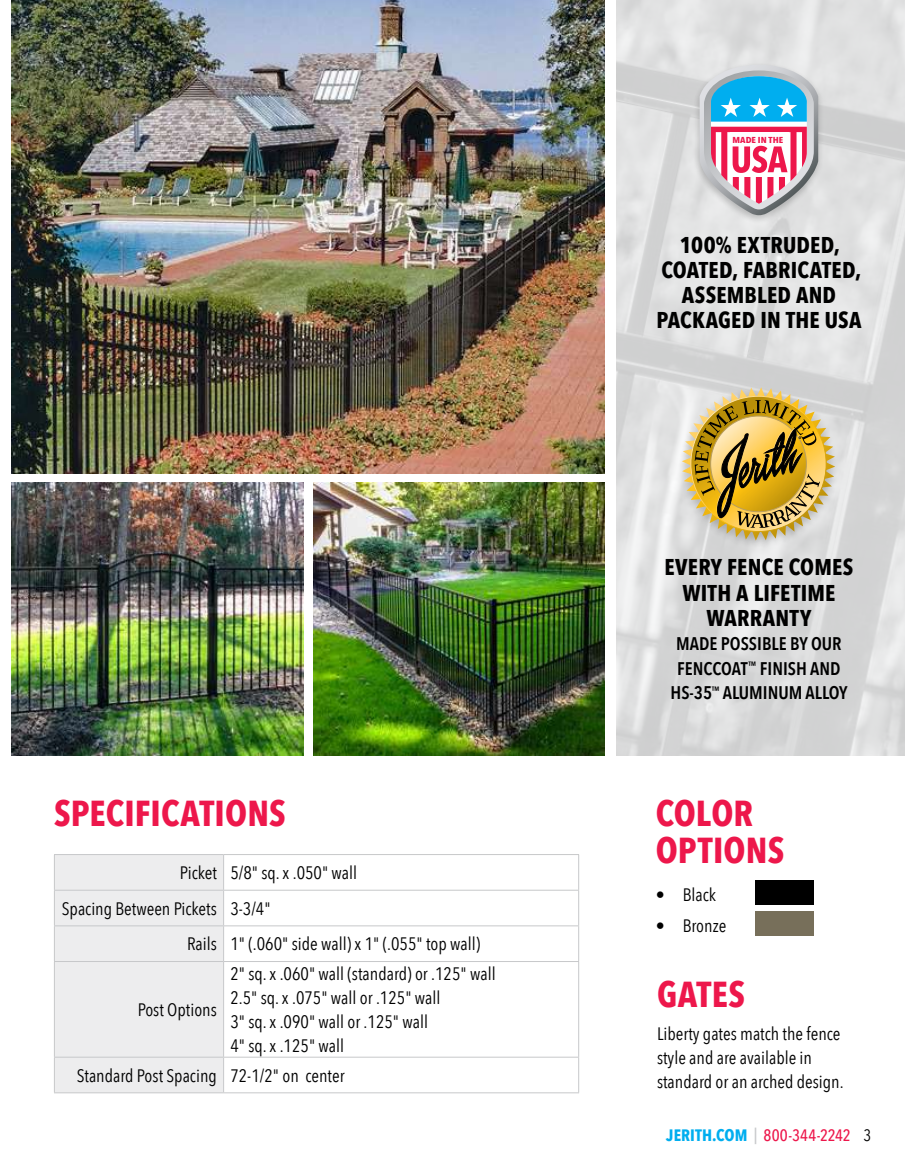
<style>
.page{position:relative;width:905px;height:1175px;background:#fff}
.page>*{position:absolute;margin:0;border:0;box-sizing:border-box;transform-origin:0 0}
.t1{font:700 36px/37.5px "Avenir Next Condensed";letter-spacing:.005em;color:#ed174b}
.t2{font:700 22.8px/25.3px "Avenir Next Condensed";letter-spacing:.01em;color:#000;text-align:center}
.t3{font:600 18.3px/24.3px "Avenir Next Condensed";color:#000;text-align:center}
.t4{font:18px/24px "Avenir Next Condensed";color:#000}
.t5{font:500 16.5px "Avenir Next Condensed";letter-spacing:.01em;color:#ed174b}
.t6{font:700 8.7px "Avenir Next Condensed";color:#ed174b;scale:1.15 1}
.s1{font-weight:700;color:#00aeef}
.s2{color:#c7c8ca}
.s3{font-weight:400;color:#000}
</style>
<div class="page">
<img style="left:616px;top:0;width:288px;height:755px">
<div style="left:676px;top:385px;width:164px;height:164px;background:#000;opacity:.2"></div>
<svg style="left:681px;top:387px;width:154px;height:153px;background:#c4ab66"></svg>
<img style="left:11px;top:483px;width:292px;height:272px">
<img style="left:313px;top:483px;width:291px;height:272px">
<img style="left:12px;top:0;width:592px;height:473px">
<div style="left:755px;top:880px;width:58px;height:25px;background:#000"></div>
<div style="left:755px;top:911px;width:58px;height:25px;background:#776f5a"></div>
<div style="left:693px;top:62px;width:131px;height:163px;background:#000;opacity:.2"></div>
<svg style="left:699px;top:65px;width:119px;height:150px"></svg>
<div style="left:55px;top:855px;width:168px;height:237px;background:#ededee"></div>
<svg style="left:224px;top:855px;width:354px;height:203px"></svg>
<hr style="left:54px;top:854px;width:169px;height:1px;background:#c7c8ca">
<hr style="left:54px;top:855px;width:1px;height:34px;background:#c7c8ca">
<hr style="left:223px;top:854px;width:356px;height:1px;background:#c7c8ca">
<hr style="left:223px;top:855px;width:1px;height:34px;background:#c7c8ca">
<hr style="left:578px;top:855px;width:1px;height:34px;background:#c7c8ca">
<hr style="left:54px;top:889px;width:169px;height:1px;background:#c7c8ca">
<hr style="left:54px;top:890px;width:1px;height:35px;background:#c7c8ca">
<hr style="left:223px;top:889px;width:356px;height:1px;background:#c7c8ca">
<hr style="left:223px;top:890px;width:1px;height:35px;background:#c7c8ca">
<hr style="left:578px;top:890px;width:1px;height:35px;background:#c7c8ca">
<hr style="left:54px;top:925px;width:169px;height:1px;background:#c7c8ca">
<hr style="left:54px;top:926px;width:1px;height:35px;background:#c7c8ca">
<hr style="left:223px;top:925px;width:356px;height:1px;background:#c7c8ca">
<hr style="left:223px;top:926px;width:1px;height:35px;background:#c7c8ca">
<hr style="left:578px;top:926px;width:1px;height:35px;background:#c7c8ca">
<hr style="left:54px;top:961px;width:169px;height:1px;background:#c7c8ca">
<hr style="left:54px;top:961px;width:1px;height:95px;background:#c7c8ca">
<hr style="left:223px;top:961px;width:356px;height:1px;background:#c7c8ca">
<hr style="left:223px;top:961px;width:1px;height:95px;background:#c7c8ca">
<hr style="left:578px;top:961px;width:1px;height:95px;background:#c7c8ca">
<hr style="left:54px;top:1056px;width:169px;height:1px;background:#c7c8ca">
<hr style="left:54px;top:1057px;width:1px;height:35px;background:#c7c8ca">
<hr style="left:223px;top:1056px;width:356px;height:1px;background:#c7c8ca">
<hr style="left:223px;top:1057px;width:1px;height:35px;background:#c7c8ca">
<hr style="left:578px;top:1057px;width:1px;height:35px;background:#c7c8ca">
<hr style="left:54px;top:1092px;width:169px;height:1px;background:#c7c8ca">
<hr style="left:223px;top:1092px;width:356px;height:1px;background:#c7c8ca">
<h1 class="t1" style="left:54px;top:794px;width:233px">SPECIFICATIONS</h1>
<p class="t4" style="left:180px;top:859px;width:179px">Picket 5/8" sq. x .050" wall</p>
<p class="t4" style="left:62px;top:895px;width:210px">Spacing Between Pickets 3-3/4"</p>
<p class="t4" style="left:187px;top:931px;width:295px">Rails 1" (.060" side wall) x 1" (.055" top wall)</p>
<p class="t4" style="left:230px;top:960px;width:267px">2" sq. x .060" wall (standard) or .125" wall<br>2.5" sq. x .075" wall or .125" wall<br>3" sq. x .090" wall or .125" wall<br>4" sq. x .125" wall</p>
<p class="t4" style="left:77px;top:1062px;width:269px">Standard Post Spacing 72-1/2" on center</p>
<p class="t4" style="left:138px;top:996px;width:81px">Post Options</p>
<p class="t6" style="left:732px;top:134px;width:45px">MADE IN THE</p>
<p class="t2" style="left:656px;top:232px;width:206px">100% EXTRUDED,<br>COATED, FABRICATED,<br>ASSEMBLED AND<br>PACKAGED IN THE USA</p>
<p class="t2" style="left:664px;top:554px;width:190px">EVERY FENCE COMES<br>WITH A LIFETIME<br>WARRANTY</p>
<p class="t3" style="left:670px;top:631px;width:179px">MADE POSSIBLE BY OUR<br>FENCCOAT<sup>™</sup> FINISH AND<br>HS-35<sup>™</sup> ALUMINUM ALLOY</p>
<h1 class="t1" style="left:655px;top:794px;width:130px">COLOR<br>OPTIONS</h1>
<p class="t4" style="left:655px;top:881px;width:62px">• Black</p>
<p class="t4" style="left:655px;top:912px;width:72px">• Bronze</p>
<h1 class="t1" style="left:657px;top:975px;width:90px">GATES</h1>
<p class="t4" style="left:657px;top:1021px;width:188px">Liberty gates match the fence style and are available in standard or an arched design.</p>
<p class="t5" style="left:666px;top:1125px;width:206px"><span class="s1">JERITH.COM</span> <span class="s2">|</span> 800-344-2242 <span class="s3">3</span></p>
</div>
